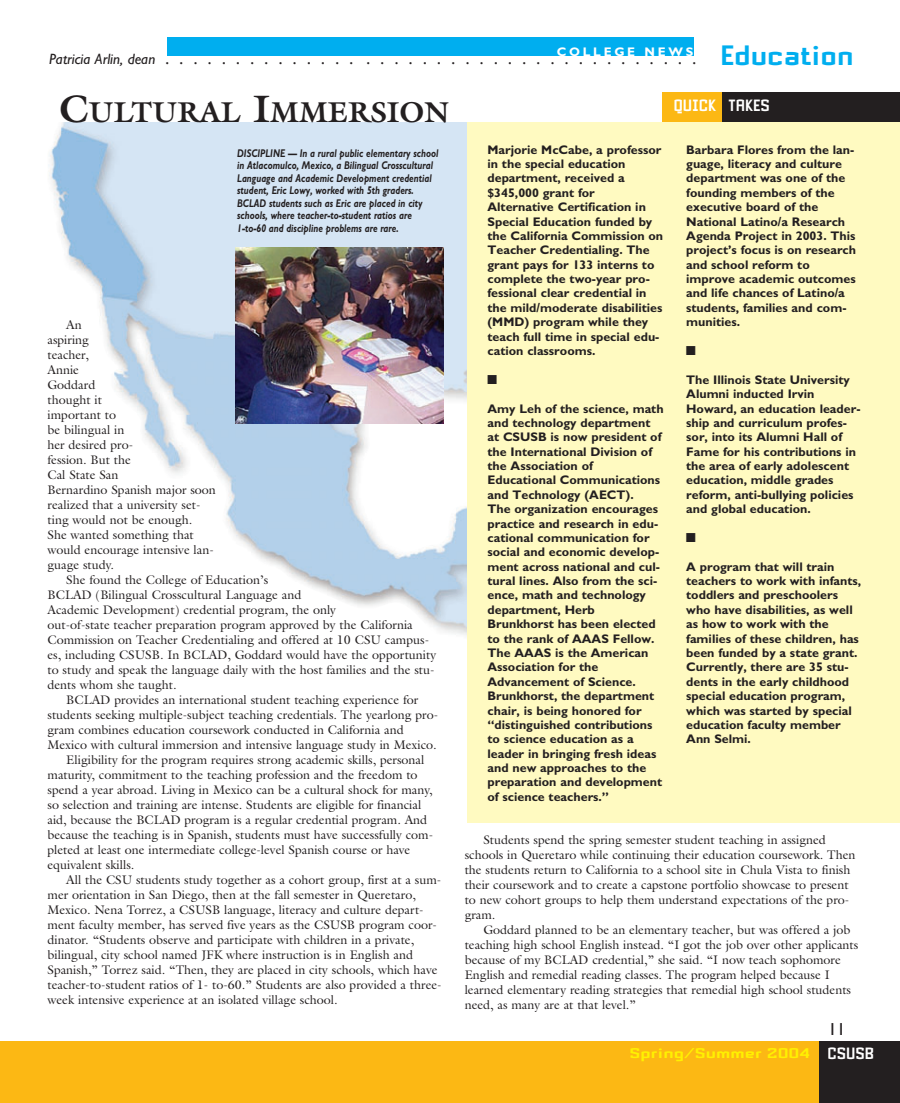
<style>
.page{position:relative;width:900px;height:1103px;background:#fff}
.page>*{position:absolute;margin:0;border:0;box-sizing:border-box;transform-origin:0 0}
.t1{font:700 28.88px "Galliard";color:#231f20}
.t2{font:italic 17.5px "M Gill Sans";color:#231f20}
.t3{font:700 17.5px "Drukpa";color:#fff;scale:1.1 1}
.t4{font:17.5px "M Gill Sans";color:#231f20}
.t5{font:700 15px "Drukpa";color:#fff101;scale:1.5 1}
.t6{font:12.5px/15px "Galliard";color:#231f20}
.t7{font:700 12.5px/14.4px "M Gill Sans";color:#231f20}
.t8{font:700 12.5px "M Gill Sans";letter-spacing:.22em;color:#fff}
.t9{font:12.5px "Monotype Sorts";color:#231f20}
.t10{font:italic 700 11.25px/12.5px "M Gill Sans";color:#231f20;scale:.8 1}
.s1{font-size:15px}
.s2{font-family:"Drukpa";font-weight:700;font-style:normal;font-size:30px;color:#00aeef}
.s3{font-size:38.5px}
.s4{font-size:17.5px;color:#fff}
</style>
<div class="page">
<img style="left:48px;top:122px;width:419px;height:513px">
<img style="left:236px;top:248px;width:208px;height:176px">
<div style="left:467px;top:122px;width:433px;height:700px;background:#fffac1"></div>
<div style="left:662px;top:93px;width:61px;height:29px;background:#fcb814"></div>
<div style="left:723px;top:93px;width:177px;height:29px;background:#231f20"></div>
<div style="left:167px;top:38px;width:527px;height:18px;background:#00aeef"></div>
<div style="left:0;top:1041px;width:822px;height:61px;background:#fcb814"></div>
<div style="left:819px;top:1041px;width:81px;height:61px;background:#231f20"></div>
<h2 class="t2" style="left:49px;top:52px;width:806px"><span class="s1">Patricia Arlin, dean</span> . . . . . . . . . . . . . . . . . . . . . . . . . . . . . . . . . . . . . . <span class="s2">Education</span></h2>
<p class="t8" style="left:557px;top:48px;width:138px">COLLEGE NEWS</p>
<h1 class="t1" style="left:59px;top:95px;width:392px"><span class="s3">C</span>ULTURAL <span class="s3">I</span>MMERSION</h1>
<p class="t10" style="left:237px;top:148px;width:253px">DISCIPLINE — In a rural public elementary school in Atlacomulco, Mexico, a Bilingual Crosscultural Language and Academic Development credential student, Eric Lowy, worked with 5th graders.<br>BCLAD students such as Eric are placed in city schools, where teacher-to-student ratios are 1-to-60 and discipline problems are rare.</p>
<p class="t6" style="left:48px;top:317px;width:170px;text-indent:19px">An<br>aspiring<br>teacher,<br>Annie<br>Goddard<br>thought it<br>important to<br>be bilingual in<br>her desired pro-<br>fession. But the<br>Cal State San<br>Bernardino Spanish major soon realized that a university set&shy;ting would not be enough.<br>She wanted something that would encourage intensive lan&shy;guage study.</p>
<p class="t6" style="left:48px;top:572px;width:390px;text-indent:19px">She found the College of Education’s<br>BCLAD (Bilingual Crosscultural Language and<br>Academic Development) credential program, the only<br>out-of-state teacher preparation program approved by the California Commission on Teacher Credentialing and offered at 10 CSU campus&shy;es, including CSUSB. In BCLAD, Goddard would have the opportunity to study and speak the language daily with the host families and the stu&shy;dents whom she taught.</p>
<p class="t6" style="left:66px;top:692px;width:353px">BCLAD provides an international student teaching experience for</p>
<p class="t6" style="left:48px;top:707px;width:392px">students seeking multiple-subject teaching credentials. The yearlong pro-</p>
<p class="t6" style="left:48px;top:722px;width:358px">gram combines education coursework conducted in California and</p>
<p class="t6" style="left:48px;top:737px;width:391px">Mexico with cultural immersion and intensive language study in Mexico.</p>
<p class="t6" style="left:66px;top:752px;width:360px">Eligibility for the program requires strong academic skills, personal</p>
<p class="t6" style="left:48px;top:767px;width:372px">maturity, commitment to the teaching profession and the freedom to</p>
<p class="t6" style="left:48px;top:782px;width:387px">spend a year abroad. Living in Mexico can be a cultural shock for many,</p>
<p class="t6" style="left:48px;top:797px;width:375px">so selection and training are intense. Students are eligible for financial</p>
<p class="t6" style="left:48px;top:812px;width:381px">aid, because the BCLAD program is a regular credential program. And</p>
<p class="t6" style="left:48px;top:827px;width:387px">because the teaching is in Spanish, students must have successfully com-</p>
<p class="t6" style="left:48px;top:842px;width:364px">pleted at least one intermediate college-level Spanish course or have</p>
<p class="t6" style="left:48px;top:857px;width:88px">equivalent skills.</p>
<p class="t6" style="left:66px;top:872px;width:377px">All the CSU students study together as a cohort group, first at a sum-</p>
<p class="t6" style="left:48px;top:887px;width:370px">mer orientation in San Diego, then at the fall semester in Queretaro,</p>
<p class="t6" style="left:48px;top:902px;width:378px">Mexico. Nena Torrez, a CSUSB language, literacy and culture depart-</p>
<p class="t6" style="left:48px;top:917px;width:391px">ment faculty member, has served five years as the CSUSB program coor-</p>
<p class="t6" style="left:48px;top:932px;width:368px">dinator. “Students observe and participate with children in a private,</p>
<p class="t6" style="left:48px;top:947px;width:367px">bilingual, city school named JFK where instruction is in English and</p>
<p class="t6" style="left:48px;top:962px;width:392px">Spanish,” Torrez said. “Then, they are placed in city schools, which have</p>
<p class="t6" style="left:48px;top:977px;width:396px">teacher-to-student ratios of 1- to-60.” Students are also provided a three-</p>
<p class="t6" style="left:48px;top:992px;width:292px">week intensive experience at an isolated village school.</p>
<h2 class="t3" style="left:674px;top:100px;width:89px">QUICK TAKES</h2>
<p class="t7" style="left:488px;top:144px;width:177px">Marjorie McCabe, a professor in the special education department, received a $345,000 grant for<br>Alternative Certification in<br>Special Education funded by the California Commission on<br>Teacher Credentialing. The grant pays for 133 interns to complete the two-year pro&shy;fessional clear credential in the mild/moderate disabilities (MMD) program while they teach full time in special edu&shy;cation classrooms.</p>
<p class="t9" style="left:488px;top:372px;width:11px">■</p>
<p class="t7" style="left:488px;top:402px;width:178px">Amy Leh of the science, math and technology department at CSUSB is now president of the International Division of the Association of<br>Educational Communications and Technology (AECT).<br>The organization encourages practice and research in edu&shy;cational communication for social and economic develop&shy;ment across national and cul&shy;tural lines. Also from the sci&shy;ence, math and technology department, Herb<br>Brunkhorst has been elected to the rank of AAAS Fellow.<br>The AAAS is the American<br>Association for the<br>Advancement of Science.<br>Brunkhorst, the department chair, is being honored for “distinguished contributions to science education as a leader in bringing fresh ideas and new approaches to the preparation and development of science teachers.”</p>
<p class="t7" style="left:686px;top:144px;width:171px">Barbara Flores from the lan&shy;guage, literacy and culture department was one of the founding members of the executive board of the<br>National Latino/a Research<br>Agenda Project in 2003. This project’s focus is on research and school reform to improve academic outcomes and life chances of Latino/a students, families and com&shy;munities.</p>
<p class="t9" style="left:686px;top:343px;width:11px">■</p>
<p class="t7" style="left:686px;top:374px;width:176px">The Illinois State University<br>Alumni inducted Irvin<br>Howard, an education leader&shy;ship and curriculum profes&shy;sor, into its Alumni Hall of<br>Fame for his contributions in the area of early adolescent education, middle grades reform, anti-bullying policies and global education.</p>
<p class="t9" style="left:686px;top:530px;width:11px">■</p>
<p class="t7" style="left:686px;top:560px;width:177px">A program that will train teachers to work with infants, toddlers and preschoolers who have disabilities, as well as how to work with the families of these children, has been funded by a state grant.<br>Currently, there are 35 stu&shy;dents in the early childhood special education program, which was started by special education faculty member<br>Ann Selmi.</p>
<p class="t6" style="left:465px;top:832px;width:392px;text-indent:19px">Students spend the spring semester student teaching in assigned schools in Queretaro while continuing their education coursework. Then the students return to California to a school site in Chula Vista to finish their coursework and to create a capstone portfolio showcase to present to new cohort groups to help them understand expectations of the pro&shy;gram.</p>
<p class="t6" style="left:465px;top:922px;width:395px;text-indent:19px">Goddard planned to be an elementary teacher, but was offered a job teaching high school English instead. “I got the job over other applicants because of my BCLAD credential,” she said. “I now teach sophomore English and remedial reading classes. The program helped because I learned elementary reading strategies that remedial high school students need, as many are at that level.”</p>
<h2 class="t4" style="left:828px;top:1023px;width:19px">11</h2>
<p class="t5" style="left:630px;top:1048px;width:165px">Spring/Summer 2004 <span class="s4">CSUSB</span></p>
</div>
